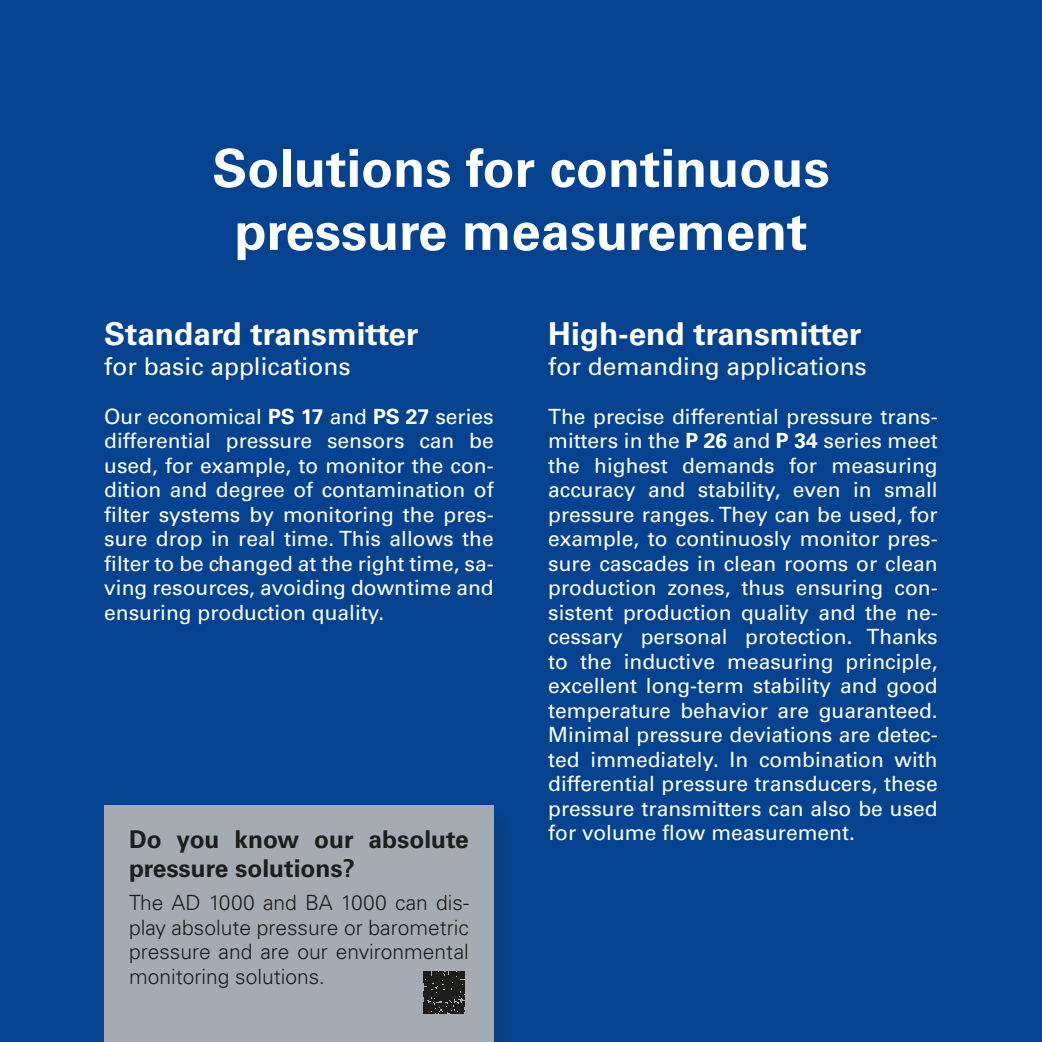
<style>
.page{position:relative;width:1042px;height:1042px;background:#054390}
.page>*{position:absolute;margin:0;border:0;box-sizing:border-box;transform-origin:0 0}
.t1{font:700 52.5px/63px "Univers LT Std";color:#fff;text-align:center}
.t2{font:700 31.5px "Univers LT Std";color:#fff}
.t3{font:24.5px "Univers LT Std";color:#fff}
.t4{font:700 24.5px "Univers LT Std";color:#1d1d1b}
.t5{font:21px/24.5px "Univers LT Std";color:#fff;text-align:justify}
.t6{font:300 21px/24.5px "Univers LT Std";color:#1d1d1b;text-align:justify}
.s1{font-weight:700}
</style>
<div class="page">
<div style="left:107px;top:807px;width:409px;height:235px;background:#064089"></div>
<div style="left:104px;top:805px;width:390px;height:237px;background:#a5abb3"></div>
<svg style="left:423px;top:971px;width:42px;height:42px;background:#272726"></svg>
<h1 class="t1" style="left:212px;top:137px;width:619px">Solutions for continuous pressure measurement</h1>
<h2 class="t2" style="left:104px;top:316px;width:316px">Standard transmitter</h2>
<p class="t3" style="left:104px;top:351px;width:248px">for basic applications</p>
<p class="t5" style="left:104px;top:404px;width:391px">Our economical <span class="s1">PS 17</span> and <span class="s1">PS 27</span> series differential pressure sensors can be used, for example, to monitor the con&shy;dition and degree of contamination of filter systems by monitoring the pres&shy;sure drop in real time. This allows the filter to be changed at the right time, sa&shy;ving resources, avoiding downtime and ensuring production quality.</p>
<h2 class="t2" style="left:548px;top:316px;width:314px">High-end transmitter</h2>
<p class="t3" style="left:548px;top:351px;width:320px">for demanding applications</p>
<p class="t5" style="left:548px;top:404px;width:391px">The precise differential pressure trans&shy;mitters in the <span class="s1">P 26</span> and <span class="s1">P 34</span> series meet the highest demands for measuring accuracy and stability, even in small pressure ranges. They can be used, for example, to continuosly monitor pres&shy;sure cascades in clean rooms or clean production zones, thus ensuring con&shy;sistent production quality and the ne&shy;cessary personal protection. Thanks to the inductive measuring principle, excellent long-term stability and good temperature behavior are guaranteed.<br>Minimal pressure deviations are detec&shy;ted immediately. In combination with differential pressure transducers, these pressure transmitters can also be used</p>
<p class="t4" style="left:129px;top:824px;width:341px">Do you know our absolute</p>
<p class="t5" style="left:548px;top:821px;width:308px">for volume flow measurement.</p>
<p class="t4" style="left:129px;top:854px;width:227px">pressure solutions?</p>
<p class="t6" style="left:129px;top:890px;width:341px">The AD 1000 and BA 1000 can dis&shy;play absolute pressure or barometric pressure and are our environmental monitoring solutions.</p>
</div>
